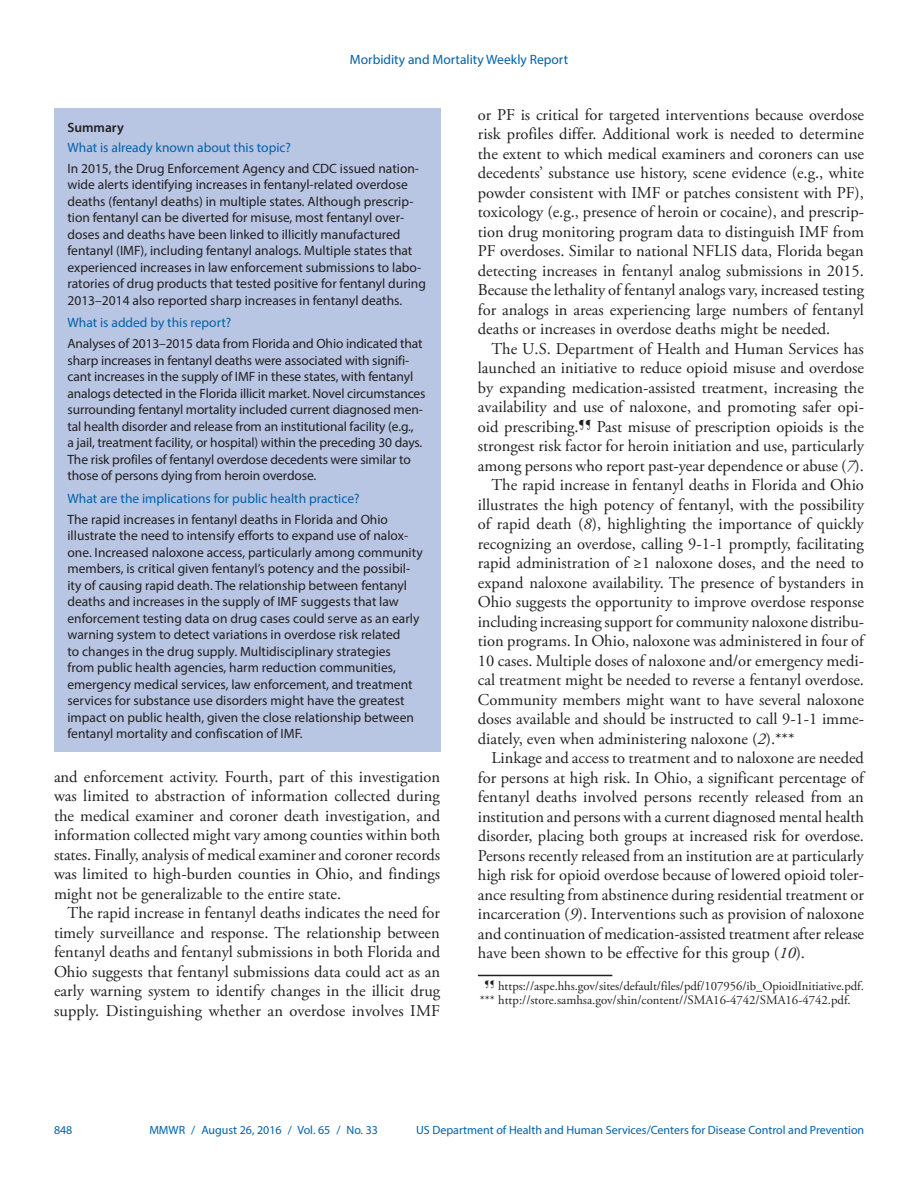
<style>
.page{position:relative;width:918px;height:1188px;background:#fff}
.page>*{position:absolute;margin:0;border:0;box-sizing:border-box;transform-origin:0 0}
.t1{font:16.5px/19.5px "Adobe Garamond Pro";color:#231f20;text-align:justify}
.t2{font:13.5px/16.5px "Myriad Pro";color:#231f20}
.t3{font:13.5px "Myriad Pro";color:#0161ab}
.t4{font:600 13.5px "Myriad Pro";color:#231f20}
.t5{font:12.75px/14.2px "Adobe Garamond Pro";letter-spacing:-.005em;color:#231f20}
.t6{font:12px "Myriad Pro";color:#0161ab}
.s1{font-style:italic}
</style>
<div class="page">
<div style="left:54px;top:108px;width:386px;height:644px;background:#b8c6e3"></div>
<hr style="left:478px;top:975px;width:134px;height:1px;background:#231f20">
<p class="t3" style="left:350px;top:51px;width:220px">Morbidity and Mortality Weekly Report</p>
<p class="t4" style="left:68px;top:119px;width:58px">Summary</p>
<p class="t3" style="left:68px;top:139px;width:225px">What is already known about this topic?</p>
<p class="t2" style="left:68px;top:160px;width:360px">In 2015, the Drug Enforcement Agency and CDC issued nation&shy;wide alerts identifying increases in fentanyl-related overdose deaths (fentanyl deaths) in multiple states. Although prescrip&shy;tion fentanyl can be diverted for misuse, most fentanyl over&shy;doses and deaths have been linked to illicitly manufactured fentanyl (IMF), including fentanyl analogs. Multiple states that experienced increases in law enforcement submissions to labo&shy;ratories of drug products that tested positive for fentanyl during 2013–2014 also reported sharp increases in fentanyl deaths.</p>
<p class="t3" style="left:68px;top:315px;width:165px">What is added by this report?</p>
<p class="t2" style="left:68px;top:335px;width:360px">Analyses of 2013–2015 data from Florida and Ohio indicated that sharp increases in fentanyl deaths were associated with signifi&shy;cant increases in the supply of IMF in these states, with fentanyl analogs detected in the Florida illicit market. Novel circumstances surrounding fentanyl mortality included current diagnosed men&shy;tal health disorder and release from an institutional facility (e.g.,<br>a jail, treatment facility, or hospital) within the preceding 30 days.<br>The risk profiles of fentanyl overdose decedents were similar to those of persons dying from heroin overdose.</p>
<p class="t3" style="left:68px;top:490px;width:294px">What are the implications for public health practice?</p>
<p class="t2" style="left:68px;top:511px;width:357px">The rapid increases in fentanyl deaths in Florida and Ohio illustrate the need to intensify efforts to expand use of nalox&shy;one. Increased naloxone access, particularly among community members, is critical given fentanyl’s potency and the possibil&shy;ity of causing rapid death. The relationship between fentanyl deaths and increases in the supply of IMF suggests that law enforcement testing data on drug cases could serve as an early warning system to detect variations in overdose risk related<br>to changes in the drug supply. Multidisciplinary strategies<br>from public health agencies, harm reduction communities, emergency medical services, law enforcement, and treatment services for substance use disorders might have the greatest impact on public health, given the close relationship between fentanyl mortality and confiscation of IMF.</p>
<p class="t1" style="left:54px;top:767px;width:388px">and enforcement activity. Fourth, part of this investigation was limited to abstraction of information collected during the medical examiner and coroner death investigation, and information collected might vary among counties within both states. Finally, analysis of medical examiner and coroner records was limited to high-burden counties in Ohio, and findings might not be generalizable to the entire state.</p>
<p class="t1" style="left:54px;top:904px;width:388px;text-indent:14px">The rapid increase in fentanyl deaths indicates the need for timely surveillance and response. The relationship between fentanyl deaths and fentanyl submissions in both Florida and Ohio suggests that fentanyl submissions data could act as an early warning system to identify changes in the illicit drug supply. Distinguishing whether an overdose involves IMF</p>
<p class="t1" style="left:478px;top:106px;width:388px">or PF is critical for targeted interventions because overdose risk profiles differ. Additional work is needed to determine the extent to which medical examiners and coroners can use decedents’ substance use history, scene evidence (e.g., white powder consistent with IMF or patches consistent with PF), toxicology (e.g., presence of heroin or cocaine), and prescrip&shy;tion drug monitoring program data to distinguish IMF from PF overdoses. Similar to national NFLIS data, Florida began detecting increases in fentanyl analog submissions in 2015.<br>Because the lethality of fentanyl analogs vary, increased testing for analogs in areas experiencing large numbers of fentanyl deaths or increases in overdose deaths might be needed.</p>
<p class="t1" style="left:491px;top:340px;width:374px">The U.S. Department of Health and Human Services has</p>
<p class="t1" style="left:478px;top:359px;width:388px">launched an initiative to reduce opioid misuse and overdose</p>
<p class="t1" style="left:478px;top:379px;width:388px">by expanding medication-assisted treatment, increasing the</p>
<p class="t1" style="left:478px;top:398px;width:388px">availability and use of naloxone, and promoting safer opi-</p>
<p class="t1" style="left:478px;top:418px;width:388px">oid prescribing.<sup>¶¶</sup> Past misuse of prescription opioids is the</p>
<p class="t1" style="left:478px;top:437px;width:388px">strongest risk factor for heroin initiation and use, particularly</p>
<p class="t1" style="left:478px;top:457px;width:388px">among persons who report past-year dependence or abuse (<span class="s1">7</span>).</p>
<p class="t1" style="left:491px;top:476px;width:374px">The rapid increase in fentanyl deaths in Florida and Ohio</p>
<p class="t1" style="left:478px;top:496px;width:388px">illustrates the high potency of fentanyl, with the possibility</p>
<p class="t1" style="left:478px;top:515px;width:387px">of rapid death (<span class="s1">8</span>), highlighting the importance of quickly</p>
<p class="t1" style="left:478px;top:535px;width:388px">recognizing an overdose, calling 9-1-1 promptly, facilitating</p>
<p class="t1" style="left:478px;top:554px;width:388px">rapid administration of ≥1 naloxone doses, and the need to</p>
<p class="t1" style="left:478px;top:574px;width:388px">expand naloxone availability. The presence of bystanders in</p>
<p class="t1" style="left:478px;top:593px;width:388px">Ohio suggests the opportunity to improve overdose response</p>
<p class="t1" style="left:478px;top:613px;width:388px">including increasing support for community naloxone distribu-</p>
<p class="t1" style="left:478px;top:632px;width:388px">tion programs. In Ohio, naloxone was administered in four of</p>
<p class="t1" style="left:478px;top:652px;width:388px">10 cases. Multiple doses of naloxone and/or emergency medi-</p>
<p class="t1" style="left:478px;top:671px;width:388px">cal treatment might be needed to reverse a fentanyl overdose.</p>
<p class="t1" style="left:478px;top:691px;width:388px">Community members might want to have several naloxone</p>
<p class="t1" style="left:478px;top:710px;width:388px">doses available and should be instructed to call 9-1-1 imme-</p>
<p class="t1" style="left:478px;top:730px;width:318px">diately, even when administering naloxone (<span class="s1">2</span>).***</p>
<p class="t1" style="left:491px;top:749px;width:374px">Linkage and access to treatment and to naloxone are needed</p>
<p class="t1" style="left:478px;top:769px;width:388px">for persons at high risk. In Ohio, a significant percentage of</p>
<p class="t1" style="left:478px;top:788px;width:387px">fentanyl deaths involved persons recently released from an</p>
<p class="t1" style="left:478px;top:808px;width:388px">institution and persons with a current diagnosed mental health</p>
<p class="t1" style="left:478px;top:827px;width:388px">disorder, placing both groups at increased risk for overdose.</p>
<p class="t1" style="left:478px;top:847px;width:387px">Persons recently released from an institution are at particularly</p>
<p class="t1" style="left:478px;top:866px;width:388px">high risk for opioid overdose because of lowered opioid toler-</p>
<p class="t1" style="left:478px;top:886px;width:388px">ance resulting from abstinence during residential treatment or</p>
<p class="t1" style="left:478px;top:905px;width:388px">incarceration (<span class="s1">9</span>). Interventions such as provision of naloxone</p>
<p class="t1" style="left:478px;top:925px;width:388px">and continuation of medication-assisted treatment after release</p>
<p class="t1" style="left:478px;top:944px;width:329px">have been shown to be effective for this group (<span class="s1">10</span>).</p>
<p class="t5" style="left:480px;top:979px;width:386px;text-indent:5px"><sup>¶¶</sup> https://aspe.hhs.gov/sites/default/files/pdf/107956/ib_OpioidInitiative.pdf. *** http://store.samhsa.gov/shin/content//SMA16-4742/SMA16-4742.pdf.</p>
<p class="t6" style="left:54px;top:1123px;width:20px">848</p>
<p class="t6" style="left:149px;top:1123px;width:230px">MMWR / August 26, 2016 / Vol. 65 / No. 33</p>
<p class="t6" style="left:416px;top:1123px;width:450px">US Department of Health and Human Services/Centers for Disease Control and Prevention</p>
</div>
